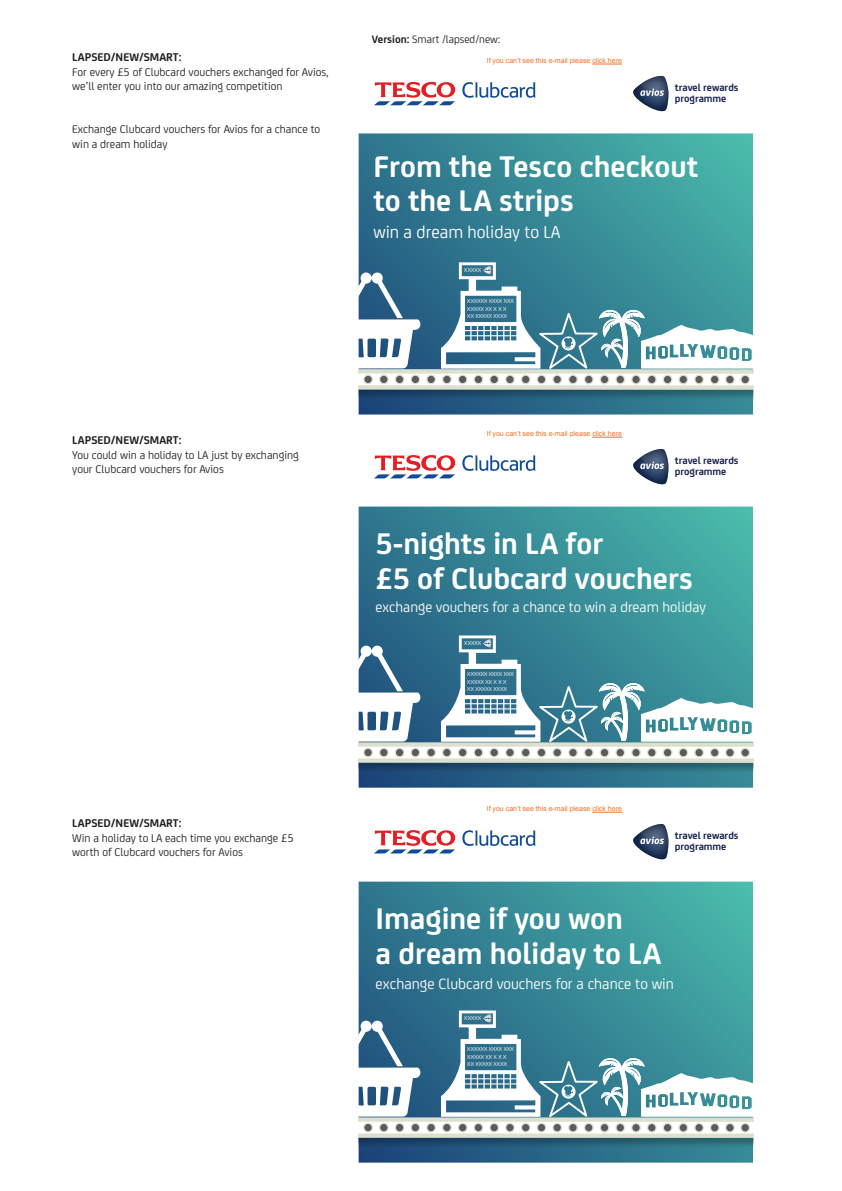
<style>
.page{position:relative;width:842px;height:1191px;background:#fff}
.page>*{position:absolute;margin:0;border:0;box-sizing:border-box;transform-origin:0 0}
.t1{font:700 31.9px/34.4px "FS Joey";color:#fff}
.t2{font:18.5px "FS Joey";color:#fff}
.t3{font:15.9px "FS Joey";color:#fff}
.t4{font:15.3px "FS Joey";color:#fff}
.t5{font:12px/14.4px "FS Joey";color:#231f20}
.t6{font:700 12px "FS Joey";color:#231f20}
.t7{font:11.5px "FS Joey";color:#231f20}
.t8{font:700 10.8px/10.6px "FS Joey";letter-spacing:-.005em;color:#19244f}
.t9{font:7px "Arial";color:#f37021}
.t10{font:6.3px/7.5px "FS Joey";color:#fff}
.s1{font-weight:700}
</style>
<div class="page">
<hr style="left:592px;top:64px;width:30px;height:1px;background:#f37021">
<svg style="left:633px;top:76px;width:35px;height:35px"></svg>
<svg style="left:374px;top:82px;width:81px;height:23px"></svg>
<svg style="left:462px;top:82px;width:73px;height:16px"></svg>
<svg style="left:359px;top:133px;width:394px;height:281px;background:#378b96"></svg>
<svg style="left:358px;top:262px;width:395px;height:140px"></svg>
<hr style="left:592px;top:437px;width:30px;height:1px;background:#f37021">
<svg style="left:633px;top:449px;width:35px;height:35px"></svg>
<svg style="left:374px;top:455px;width:81px;height:23px"></svg>
<svg style="left:462px;top:455px;width:73px;height:16px"></svg>
<svg style="left:359px;top:506px;width:394px;height:281px;background:#378b96"></svg>
<svg style="left:358px;top:635px;width:395px;height:140px"></svg>
<hr style="left:592px;top:812px;width:30px;height:1px;background:#f37021">
<svg style="left:633px;top:824px;width:35px;height:35px"></svg>
<svg style="left:374px;top:830px;width:81px;height:23px"></svg>
<svg style="left:462px;top:830px;width:73px;height:16px"></svg>
<svg style="left:359px;top:881px;width:394px;height:281px;background:#378b96"></svg>
<svg style="left:358px;top:1010px;width:395px;height:140px"></svg>
<p class="t6" style="left:72px;top:48px;width:111px">LAPSED/NEW/SMART:</p>
<p class="t5" style="left:72px;top:64px;width:258px">For every £5 of Clubcard vouchers exchanged for Avios, we’ll enter you into our amazing competition</p>
<p class="t5" style="left:72px;top:122px;width:249px">Exchange Clubcard vouchers for Avios for a chance to win a dream holiday</p>
<p class="t7" style="left:372px;top:31px;width:130px"><span class="s1">Version:</span> Smart /lapsed/new:</p>
<p class="t9" style="left:487px;top:57px;width:137px">If you can’t see this e-mail please click here</p>
<p class="t8" style="left:675px;top:81px;width:65px">travel rewards programme</p>
<h1 class="t1" style="left:373px;top:147px;width:326px">From the Tesco checkout to the LA strips</h1>
<h2 class="t2" style="left:373px;top:218px;width:189px">win a dream holiday to LA</h2>
<p class="t10" style="left:464px;top:266px;width:18px">XXXXX</p>
<p class="t10" style="left:467px;top:297px;width:48px">XXXXXX XXXX XXX<br>XXXXX XX X X X<br>XX XXXXX XXXX</p>
<p class="t6" style="left:72px;top:431px;width:111px">LAPSED/NEW/SMART:</p>
<p class="t5" style="left:72px;top:447px;width:228px">You could win a holiday to LA just by exchanging your Clubcard vouchers for Avios</p>
<p class="t9" style="left:487px;top:430px;width:137px">If you can’t see this e-mail please click here</p>
<p class="t8" style="left:675px;top:454px;width:65px">travel rewards programme</p>
<h1 class="t1" style="left:376px;top:524px;width:319px">5-nights in LA for<br>£5 of Clubcard vouchers</h1>
<p class="t4" style="left:376px;top:596px;width:332px">exchange vouchers for a chance to win a dream holiday</p>
<p class="t10" style="left:464px;top:639px;width:18px">XXXXX</p>
<p class="t10" style="left:467px;top:670px;width:48px">XXXXXX XXXX XXX<br>XXXXX XX X X X<br>XX XXXXX XXXX</p>
<p class="t6" style="left:72px;top:814px;width:111px">LAPSED/NEW/SMART:</p>
<p class="t5" style="left:72px;top:829px;width:223px">Win a holiday to LA each time you exchange £5 worth of Clubcard vouchers for Avios</p>
<p class="t9" style="left:487px;top:805px;width:137px">If you can’t see this e-mail please click here</p>
<p class="t8" style="left:675px;top:829px;width:65px">travel rewards programme</p>
<h1 class="t1" style="left:376px;top:899px;width:287px">Imagine if you won<br>a dream holiday to LA</h1>
<h3 class="t3" style="left:376px;top:972px;width:300px">exchange Clubcard vouchers for a chance to win</h3>
<p class="t10" style="left:464px;top:1014px;width:18px">XXXXX</p>
<p class="t10" style="left:467px;top:1045px;width:48px">XXXXXX XXXX XXX<br>XXXXX XX X X X<br>XX XXXXX XXXX</p>
</div>
